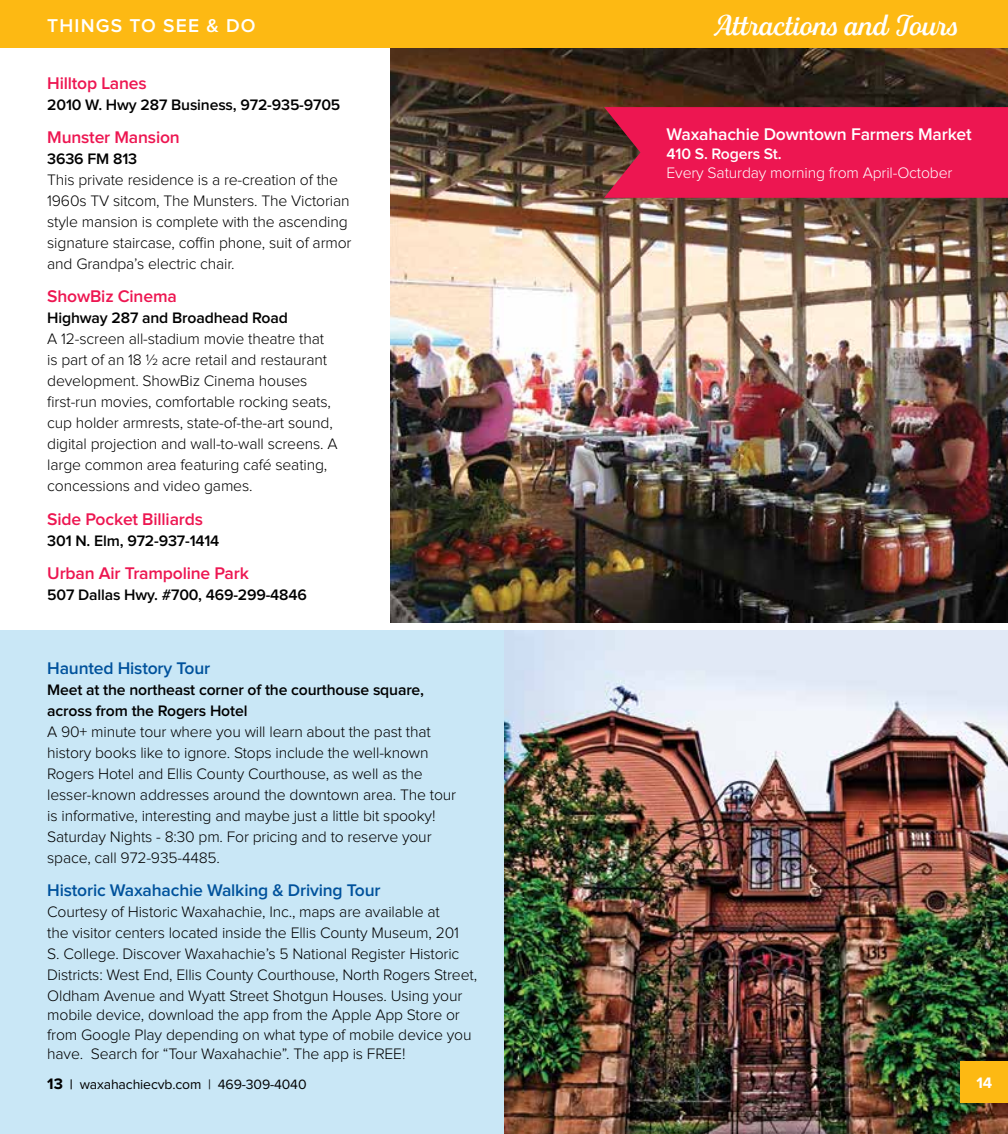
<style>
.page{position:relative;width:1008px;height:1134px;background:#fff}
.page>*{position:absolute;margin:0;border:0;box-sizing:border-box;transform-origin:0 0}
.t1{font:500 29.75px "Fourth";color:#fff}
.t2{font:600 19.25px "Proxima Nova";letter-spacing:.06em;color:#fff}
.t3{font:600 17.5px "Proxima Nova";letter-spacing:-.01em;color:#ed1651}
.t4{font:600 17.5px "Proxima Nova";letter-spacing:-.01em;color:#00529c}
.t5{font:600 17.5px "Proxima Nova";letter-spacing:-.01em;color:#fff}
.t6{font:300 15.75px/21px "Proxima Nova";letter-spacing:-.01em;color:#000}
.t7{font:600 15.75px/21px "Proxima Nova";letter-spacing:-.01em;color:#000}
.t8{font:300 15.75px "Proxima Nova";letter-spacing:-.01em;color:#fff}
.t9{font:600 15.75px "Proxima Nova";letter-spacing:-.01em;color:#fff}
.t10{font:700 15.75px "Proxima Nova";color:#fff}
.t11{font:14px "Proxima Nova";letter-spacing:-.01em;color:#000}
.s1{font-weight:700;font-size:15.75px}
.s2{font-weight:600}
</style>
<div class="page">
<div style="left:0;top:630px;width:504px;height:504px;background:#c9e7f6"></div>
<img style="left:391px;top:47px;width:617px;height:575px">
<div style="left:0;top:0;width:504px;height:47px;background:#fdb913"></div>
<div style="left:504px;top:0;width:504px;height:47px;background:#fdb913"></div>
<img style="left:504px;top:630px;width:504px;height:504px">
<div style="left:961px;top:1061px;width:47px;height:41px;background:#fdb913"></div>
<div style="left:604px;top:107px;width:404px;height:91px;background:#ed1651"></div>
<p class="t2" style="left:47px;top:17px;width:210px">THINGS TO SEE &amp; DO</p>
<p class="t3" style="left:47px;top:75px;width:101px">Hilltop Lanes</p>
<p class="t7" style="left:47px;top:95px;width:295px">2010 W. Hwy 287 Business, 972-935-9705</p>
<p class="t3" style="left:47px;top:129px;width:134px">Munster Mansion</p>
<p class="t7" style="left:47px;top:149px;width:91px">3636 FM 813</p>
<p class="t6" style="left:47px;top:170px;width:306px">This private residence is a re-creation of the 1960s TV sitcom, The Munsters. The Victorian style mansion is complete with the ascending signature staircase, coffin phone, suit of armor and Grandpa’s electric chair.</p>
<p class="t3" style="left:47px;top:289px;width:131px">ShowBiz Cinema</p>
<p class="t7" style="left:47px;top:308px;width:242px">Highway 287 and Broadhead Road</p>
<p class="t6" style="left:47px;top:329px;width:292px">A 12-screen all-stadium movie theatre that is part of an 18 ½ acre retail and restaurant development. ShowBiz Cinema houses first-run movies, comfortable rocking seats, cup holder armrests, state-of-the-art sound, digital projection and wall-to-wall screens. A large common area featuring café seating, concessions and video games.</p>
<p class="t3" style="left:47px;top:511px;width:157px">Side Pocket Billiards</p>
<p class="t7" style="left:47px;top:531px;width:174px">301 N. Elm, 972-937-1414</p>
<p class="t3" style="left:47px;top:565px;width:203px">Urban Air Trampoline Park</p>
<p class="t7" style="left:47px;top:585px;width:261px">507 Dallas Hwy. #700, 469-299-4846</p>
<p class="t4" style="left:47px;top:660px;width:165px">Haunted History Tour</p>
<p class="t7" style="left:47px;top:680px;width:378px">Meet at the northeast corner of the courthouse square, across from the Rogers Hotel</p>
<p class="t6" style="left:47px;top:722px;width:411px">A 90+ minute tour where you will learn about the past that history books like to ignore. Stops include the well-known Rogers Hotel and Ellis County Courthouse, as well as the lesser-known addresses around the downtown area. The tour is informative, interesting and maybe just a little bit spooky!<br>Saturday Nights - 8:30 pm. For pricing and to reserve your space, call 972-935-4485.</p>
<p class="t4" style="left:47px;top:882px;width:335px">Historic Waxahachie Walking &amp; Driving Tour</p>
<p class="t6" style="left:47px;top:902px;width:431px">Courtesy of Historic Waxahachie, Inc., maps are available at<br>the visitor centers located inside the Ellis County Museum, 201<br>S. College. Discover Waxahachie’s 5 National Register Historic Districts: West End, Ellis County Courthouse, North Rogers Street, Oldham Avenue and Wyatt Street Shotgun Houses. Using your</p>
<p class="t6" style="left:47px;top:1006px;width:426px;line-height:19.2px">mobile device, download the app from the Apple App Store or from Google Play depending on what type of mobile device you have. Search for “Tour Waxahachie”. The app is FREE!</p>
<h1 class="t1" style="left:717px;top:8px;width:242px">Attractions and Tours</h1>
<p class="t5" style="left:667px;top:126px;width:307px">Waxahachie Downtown Farmers Market</p>
<p class="t9" style="left:667px;top:146px;width:117px">410 S. Rogers St.</p>
<p class="t8" style="left:667px;top:166px;width:287px">Every Saturday morning from April-October</p>
<p class="t11" style="left:47px;top:1078px;width:261px"><span class="s1">13</span> <span class="s2">|</span> waxahachiecvb.com | 469-309-4040</p>
<p class="t10" style="left:976px;top:1075px;width:17px">14</p>
</div>
